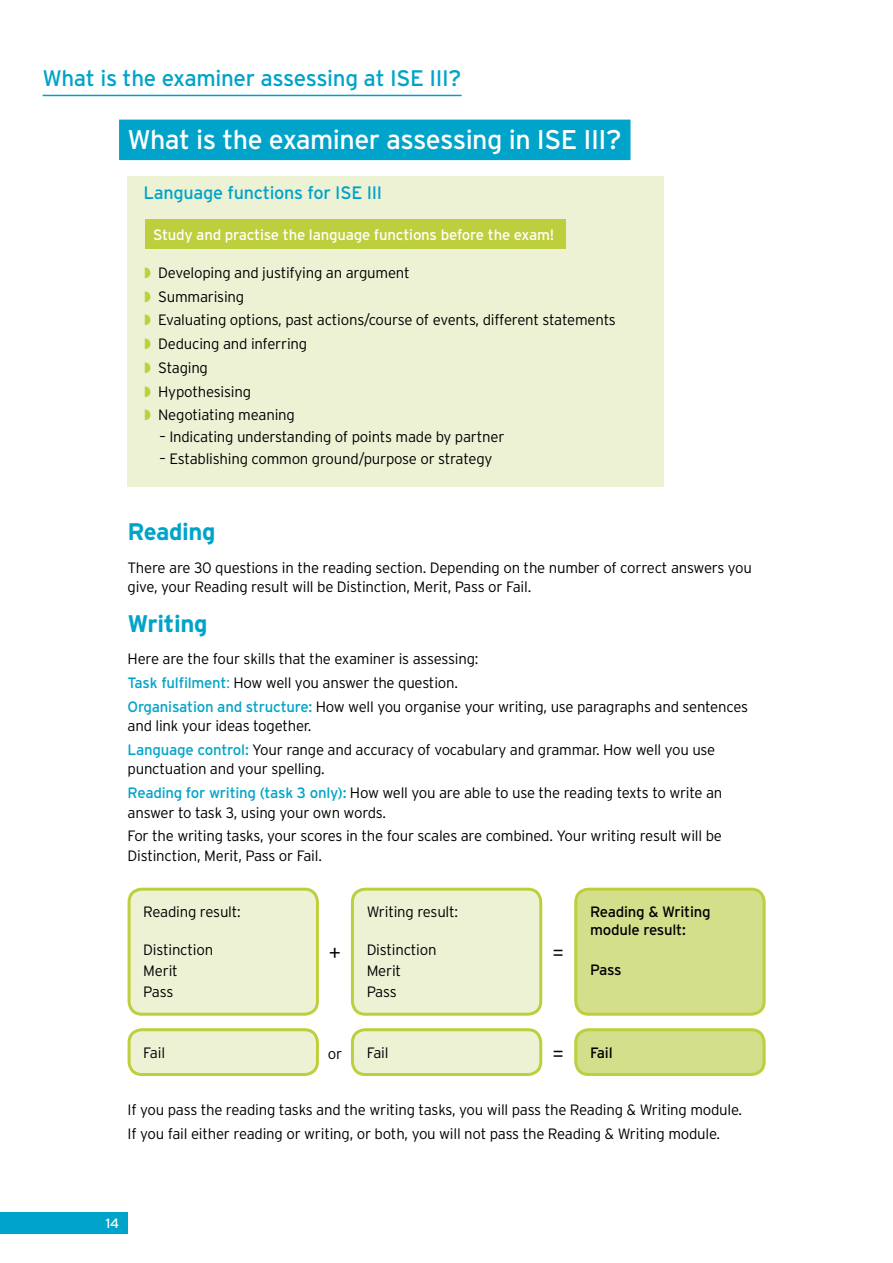
<style>
.page{position:relative;width:893px;height:1263px;background:#fff}
.page>*{position:absolute;margin:0;border:0;box-sizing:border-box;transform-origin:0 0}
.t1{font:27px "Interstate";letter-spacing:-.02em;color:#fff}
.t2{font:700 24px "Interstate";letter-spacing:-.015em;color:#00a3c9}
.t3{font:22.5px "Interstate";letter-spacing:-.015em;color:#00a3c9}
.t4{font:300 21px "Interstate";color:#000}
.t5{font:18px "Interstate";letter-spacing:-.015em;color:#00a3c9}
.t6{font:300 15px/23.7px "Interstate";letter-spacing:-.015em;color:#000}
.t7{font:15px "Interstate";letter-spacing:-.015em;color:#fff}
.t8{font:15px/18px "Interstate";letter-spacing:-.015em;color:#000}
.t9{font:13.5px "Interstate";color:#fff}
.s1{color:#bdcf3c}
.s2{font-weight:400;color:#00a3c9}
.s3{color:#00a3c9}
</style>
<div class="page">
<div style="left:0;top:1212px;width:128px;height:21px;background:#00a3c9"></div>
<div style="left:128px;top:176px;width:536px;height:311px;background:#edf2d5"></div>
<div style="left:119px;top:120px;width:511px;height:40px;background:#00a3c9"></div>
<div style="left:129px;top:889px;width:188px;height:125px;background:#edf2d5;border-radius:13px"></div>
<div style="left:128px;top:888px;width:191px;height:128px;border:3px solid #bdcf3c;border-radius:13px"></div>
<div style="left:129px;top:1030px;width:188px;height:44px;background:#edf2d5;border-radius:13px"></div>
<div style="left:128px;top:1028px;width:191px;height:48px;border:3px solid #bdcf3c;border-radius:13px"></div>
<div style="left:352px;top:889px;width:189px;height:125px;background:#edf2d5;border-radius:13px"></div>
<div style="left:351px;top:888px;width:191px;height:128px;border:3px solid #bdcf3c;border-radius:13px"></div>
<div style="left:352px;top:1030px;width:189px;height:44px;background:#edf2d5;border-radius:13px"></div>
<div style="left:351px;top:1028px;width:191px;height:48px;border:3px solid #bdcf3c;border-radius:13px"></div>
<div style="left:576px;top:889px;width:188px;height:125px;background:#d4df8c;border-radius:13px"></div>
<div style="left:574px;top:888px;width:192px;height:128px;border:3px solid #bdcf3c;border-radius:13px"></div>
<div style="left:576px;top:1030px;width:188px;height:44px;background:#d4df8c;border-radius:13px"></div>
<div style="left:574px;top:1028px;width:192px;height:48px;border:3px solid #bdcf3c;border-radius:13px"></div>
<div style="left:145px;top:219px;width:421px;height:30px;background:#bdcf3c"></div>
<hr style="left:43px;top:95px;width:419px;height:1px;background:#00a3c9">
<h3 class="t3" style="left:43px;top:66px;width:420px">What is the examiner assessing at ISE III?</h3>
<h1 class="t1" style="left:128px;top:125px;width:495px">What is the examiner assessing in ISE III?</h1>
<p class="t5" style="left:144px;top:182px;width:240px">Language functions for ISE III</p>
<p class="t7" style="left:153px;top:226px;width:403px">Study and practise the language functions before the exam!</p>
<p class="t6" style="left:145px;top:261px;width:473px"><span class="s1">◗</span> Developing and justifying an argument<br><span class="s1">◗</span> Summarising<br><span class="s1">◗</span> Evaluating options, past actions/course of events, different statements <span class="s1">◗</span> Deducing and inferring<br><span class="s1">◗</span> Staging<br><span class="s1">◗</span> Hypothesising<br><span class="s1">◗</span> Negotiating meaning</p>
<p class="t6" style="left:160px;top:425px;width:346px">– Indicating understanding of points made by partner</p>
<p class="t6" style="left:160px;top:446px;width:334px">– Establishing common ground/purpose or strategy</p>
<h2 class="t2" style="left:128px;top:518px;width:90px">Reading</h2>
<p class="t6" style="left:128px;top:557px;width:626px;line-height:19.5px">There are 30 questions in the reading section. Depending on the number of correct answers you give, your Reading result will be Distinction, Merit, Pass or Fail.</p>
<h2 class="t2" style="left:128px;top:610px;width:82px">Writing</h2>
<p class="t6" style="left:128px;top:647px;width:622px">Here are the four skills that the examiner is assessing:<br><span class="s2">Task fulfilment</span><span class="s3">:</span> How well you answer the question.<br><span class="s2">Organisation and structure:</span> How well you organise your writing, use paragraphs and sentences</p>
<p class="t6" style="left:128px;top:714px;width:589px">and link your ideas together.<br><span class="s2">Language control:</span> Your range and accuracy of vocabulary and grammar. How well you use</p>
<p class="t6" style="left:128px;top:757px;width:596px">punctuation and your spelling.<br><span class="s2">Reading for writing (task 3 only):</span> How well you are able to use the reading texts to write an</p>
<p class="t6" style="left:128px;top:800px;width:596px">answer to task 3, using your own words.<br>For the writing tasks, your scores in the four scales are combined. Your writing result will be</p>
<p class="t6" style="left:128px;top:843px;width:196px">Distinction, Merit, Pass or Fail.</p>
<p class="t6" style="left:143px;top:900px;width:99px">Reading result:</p>
<p class="t6" style="left:143px;top:939px;width:71px;line-height:21px">Distinction<br>Merit<br>Pass</p>
<p class="t6" style="left:143px;top:1040px;width:23px">Fail</p>
<h3 class="t4" style="left:329px;top:941px;width:14px">+</h3>
<p class="t6" style="left:367px;top:900px;width:93px">Writing result:</p>
<p class="t6" style="left:367px;top:939px;width:71px;line-height:21px">Distinction<br>Merit<br>Pass</p>
<h3 class="t4" style="left:552px;top:941px;width:14px">=</h3>
<p class="t8" style="left:590px;top:903px;width:122px">Reading &amp; Writing module result:</p>
<p class="t8" style="left:590px;top:961px;width:33px">Pass</p>
<p class="t6" style="left:328px;top:1041px;width:16px">or</p>
<p class="t8" style="left:590px;top:1043px;width:24px">Fail</p>
<p class="t6" style="left:367px;top:1040px;width:23px">Fail</p>
<h3 class="t4" style="left:552px;top:1042px;width:14px">=</h3>
<p class="t6" style="left:128px;top:1098px;width:616px">If you pass the reading tasks and the writing tasks, you will pass the Reading &amp; Writing module.<br>If you fail either reading or writing, or both, you will not pass the Reading &amp; Writing module.</p>
<p class="t9" style="left:106px;top:1215px;width:15px">14</p>
</div>
